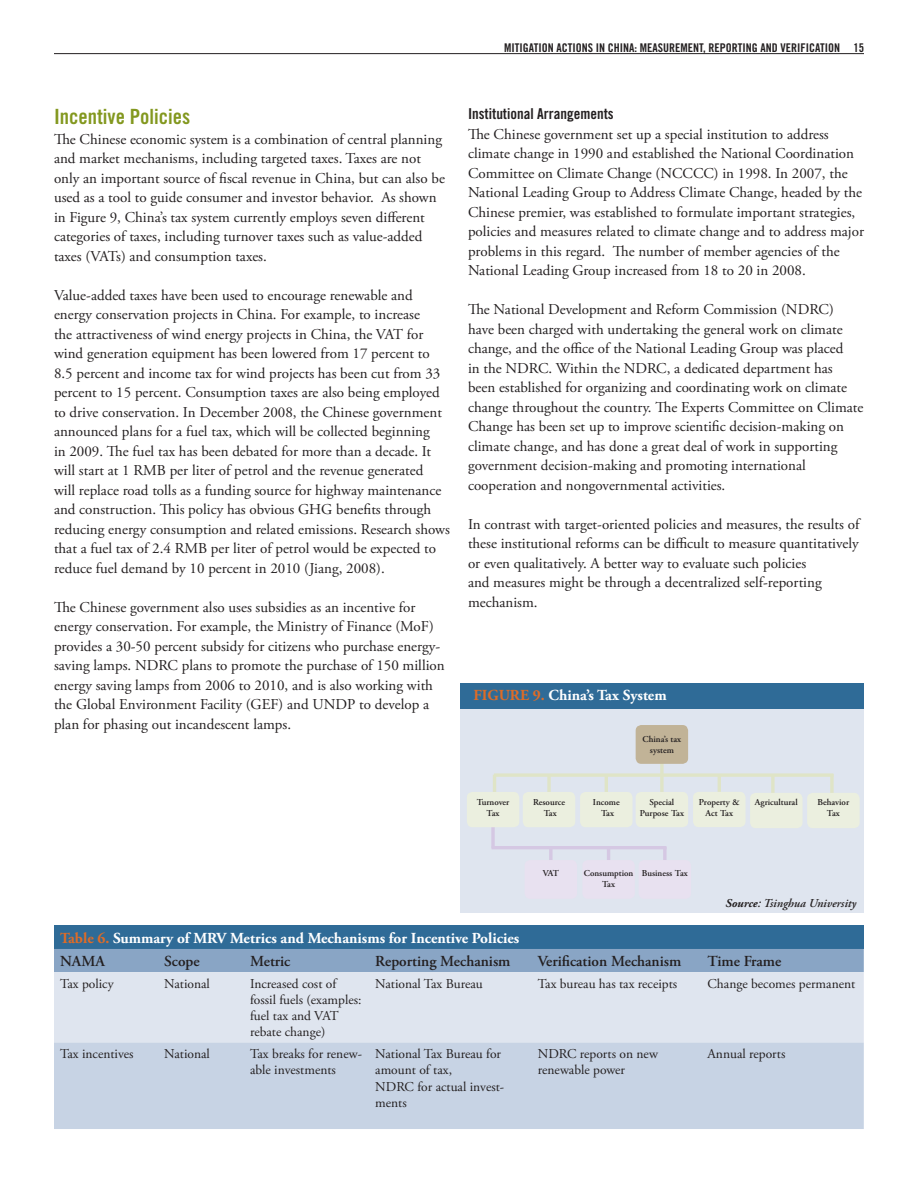
<style>
.page{position:relative;width:918px;height:1188px;background:#fff}
.page>*{position:absolute;margin:0;border:0;box-sizing:border-box;transform-origin:0 0}
.t1{font:21px "Trade Gothic Bold Cond Twenty";color:#83981f}
.t2{font:700 15.3px/23.1px "Adobe Garamond Pro";color:#fff}
.t3{font:600 15.3px "Adobe Garamond Pro";color:#231f20}
.t4{font:15px/19.5px "Adobe Garamond Pro";color:#231f20}
.t5{font:15px "Trade Gothic Bold Cond Twenty";color:#231f20}
.t6{font:13.5px/16.2px "Adobe Garamond Pro";color:#231f20}
.t7{font:12px "Trade Gothic Bold Cond Twenty";color:#231f20}
.t8{font:italic 600 12px "Adobe Garamond Pro";color:#231f20}
.t9{font:600 9px/10.8px "Adobe Garamond Pro";color:#231f20;text-align:center}
.s1{color:#de6c27}
.s2{font-weight:700}
.s3{font-weight:600;color:#231f20}
</style>
<div class="page">
<hr style="left:54px;top:53px;width:810px;height:1px;background:#231f20">
<div style="left:460px;top:683px;width:404px;height:229px;background:#dfe5ef"></div>
<hr style="left:549px;top:848px;width:4px;height:25px;background:#d5c8e3">
<hr style="left:607px;top:848px;width:3px;height:25px;background:#d5c8e3">
<hr style="left:663px;top:847px;width:4px;height:25px;background:#d5c8e3">
<hr style="left:492px;top:846px;width:174px;height:3px;background:#d5c8e3">
<div style="left:461px;top:683px;width:403px;height:25px;background:#2f6b97"></div>
<hr style="left:491px;top:823px;width:4px;height:25px;background:#d5c8e3">
<hr style="left:660px;top:757px;width:4px;height:38px;background:#dfe4c7">
<hr style="left:493px;top:775px;width:3px;height:37px;background:#dfe4c7">
<hr style="left:830px;top:774px;width:4px;height:38px;background:#dfe4cf">
<hr style="left:771px;top:775px;width:4px;height:38px;background:#dfe4c7">
<hr style="left:605px;top:776px;width:3px;height:37px;background:#dfe4c7">
<hr style="left:547px;top:775px;width:4px;height:38px;background:#dfe4c7">
<hr style="left:718px;top:775px;width:3px;height:38px;background:#dfe4c7">
<div style="left:525px;top:860px;width:52px;height:39px;background:#e8e1f0;border-radius:6px"></div>
<div style="left:636px;top:725px;width:52px;height:39px;background:#c1b397;border-radius:6px"></div>
<div style="left:582px;top:860px;width:53px;height:39px;background:#e8e1f0;border-radius:6px"></div>
<div style="left:639px;top:860px;width:52px;height:39px;background:#e8e1f0;border-radius:6px"></div>
<div style="left:636px;top:792px;width:52px;height:35px;background:#ebefdf;border-radius:6px"></div>
<div style="left:693px;top:792px;width:53px;height:35px;background:#ebefdf;border-radius:6px"></div>
<div style="left:750px;top:793px;width:53px;height:35px;background:#ebefdf;border-radius:6px"></div>
<div style="left:807px;top:793px;width:53px;height:35px;background:#ebefdf;border-radius:6px"></div>
<div style="left:467px;top:792px;width:52px;height:35px;background:#ebefdf;border-radius:6px"></div>
<div style="left:523px;top:792px;width:52px;height:35px;background:#ebefdf;border-radius:6px"></div>
<div style="left:580px;top:792px;width:53px;height:35px;background:#ebefdf;border-radius:6px"></div>
<svg style="left:494px;top:773px;width:339px;height:4px"></svg>
<div style="left:54px;top:926px;width:810px;height:23px;background:#2f6b97"></div>
<div style="left:54px;top:949px;width:810px;height:23px;background:#89a5c5"></div>
<div style="left:54px;top:972px;width:810px;height:70px;background:#dfe5ef"></div>
<div style="left:54px;top:1042px;width:810px;height:87px;background:#c7d3e4"></div>
<p class="t7" style="left:504px;top:43px;width:361px">MITIGATION ACTIONS IN CHINA: MEASUREMENT, REPORTING AND VERIFICATION 15</p>
<h1 class="t1" style="left:54px;top:109px;width:138px">Incentive Policies</h1>
<p class="t4" style="left:54px;top:130px;width:392px">The Chinese economic system is a combination of central planning and market mechanisms, including targeted taxes. Taxes are not only an important source of fiscal revenue in China, but can also be used as a tool to guide consumer and investor behavior. As shown in Figure 9, China’s tax system currently employs seven different categories of taxes, including turnover taxes such as value-added taxes (VATs) and consumption taxes.</p>
<p class="t4" style="left:54px;top:286px;width:397px">Value-added taxes have been used to encourage renewable and energy conservation projects in China. For example, to increase<br>the attractiveness of wind energy projects in China, the VAT for wind generation equipment has been lowered from 17 percent to 8.5 percent and income tax for wind projects has been cut from 33 percent to 15 percent. Consumption taxes are also being employed to drive conservation. In December 2008, the Chinese government announced plans for a fuel tax, which will be collected beginning<br>in 2009. The fuel tax has been debated for more than a decade. It will start at 1 RMB per liter of petrol and the revenue generated<br>will replace road tolls as a funding source for highway maintenance and construction. This policy has obvious GHG benefits through reducing energy consumption and related emissions. Research shows that a fuel tax of 2.4 RMB per liter of petrol would be expected to reduce fuel demand by 10 percent in 2010 (Jiang, 2008).</p>
<p class="t4" style="left:54px;top:598px;width:392px">The Chinese government also uses subsidies as an incentive for energy conservation. For example, the Ministry of Finance (MoF) provides a 30-50 percent subsidy for citizens who purchase energy&shy;saving lamps. NDRC plans to promote the purchase of 150 million energy saving lamps from 2006 to 2010, and is also working with the Global Environment Facility (GEF) and UNDP to develop a plan for phasing out incandescent lamps.</p>
<p class="t5" style="left:468px;top:109px;width:147px">Institutional Arrangements</p>
<p class="t4" style="left:468px;top:126px;width:397px">The Chinese government set up a special institution to address climate change in 1990 and established the National Coordination Committee on Climate Change (NCCCC) in 1998. In 2007, the National Leading Group to Address Climate Change, headed by the Chinese premier, was established to formulate important strategies, policies and measures related to climate change and to address major problems in this regard. The number of member agencies of the National Leading Group increased from 18 to 20 in 2008.</p>
<p class="t4" style="left:468px;top:301px;width:397px">The National Development and Reform Commission (NDRC) have been charged with undertaking the general work on climate change, and the office of the National Leading Group was placed<br>in the NDRC. Within the NDRC, a dedicated department has been established for organizing and coordinating work on climate change throughout the country. The Experts Committee on Climate Change has been set up to improve scientific decision-making on climate change, and has done a great deal of work in supporting government decision-making and promoting international cooperation and nongovernmental activities.</p>
<p class="t4" style="left:468px;top:516px;width:393px">In contrast with target-oriented policies and measures, the results of these institutional reforms can be difficult to measure quantitatively or even qualitatively. A better way to evaluate such policies<br>and measures might be through a decentralized self-reporting mechanism.</p>
<p class="t2" style="left:473px;top:685px;width:195px"><span class="s1">FIGURE 9.</span> China’s Tax System</p>
<p class="t9" style="left:643px;top:734px;width:40px">China’s tax system</p>
<p class="t9" style="left:477px;top:798px;width:34px">Turnover<br>Tax</p>
<p class="t9" style="left:640px;top:798px;width:46px">Special<br>Purpose Tax</p>
<p class="t9" style="left:699px;top:798px;width:42px">Property &amp;<br>Act Tax</p>
<p class="t9" style="left:755px;top:798px;width:44px">Agricultural</p>
<p class="t9" style="left:818px;top:798px;width:33px">Behavior<br>Tax</p>
<p class="t9" style="left:533px;top:798px;width:34px">Resource<br>Tax</p>
<p class="t9" style="left:593px;top:798px;width:28px">Income<br>Tax</p>
<p class="t9" style="left:543px;top:868px;width:18px">VAT</p>
<p class="t9" style="left:584px;top:868px;width:51px">Consumption<br>Tax</p>
<p class="t9" style="left:642px;top:868px;width:47px">Business Tax</p>
<p class="t8" style="left:725px;top:898px;width:132px"><span class="s2">Source</span>: Tsinghua University</p>
<p class="t2" style="left:60px;top:928px;width:461px"><span class="s1">Table 6.</span> Summary of MRV Metrics and Mechanisms for Incentive Policies<br><span class="s3">NAMA</span></p>
<p class="t3" style="left:164px;top:955px;width:37px">Scope</p>
<p class="t3" style="left:250px;top:955px;width:42px">Metric</p>
<p class="t3" style="left:375px;top:955px;width:137px">Reporting Mechanism</p>
<p class="t3" style="left:538px;top:955px;width:145px">Verification Mechanism</p>
<p class="t3" style="left:708px;top:955px;width:75px">Time Frame</p>
<p class="t6" style="left:60px;top:977px;width:55px">Tax policy</p>
<p class="t6" style="left:164px;top:977px;width:47px">National</p>
<p class="t6" style="left:250px;top:977px;width:113px">Increased cost of fossil fuels (examples: fuel tax and VAT rebate change)</p>
<p class="t6" style="left:375px;top:977px;width:109px">National Tax Bureau</p>
<p class="t6" style="left:538px;top:977px;width:141px">Tax bureau has tax receipts</p>
<p class="t6" style="left:708px;top:977px;width:149px">Change becomes permanent</p>
<p class="t6" style="left:60px;top:1047px;width:75px">Tax incentives</p>
<p class="t6" style="left:164px;top:1047px;width:47px">National</p>
<p class="t6" style="left:250px;top:1047px;width:114px">Tax breaks for renew&shy;able investments</p>
<p class="t6" style="left:375px;top:1047px;width:130px">National Tax Bureau for amount of tax,<br>NDRC for actual invest&shy;ments</p>
<p class="t6" style="left:538px;top:1047px;width:122px">NDRC reports on new renewable power</p>
<p class="t6" style="left:708px;top:1047px;width:79px">Annual reports</p>
</div>
